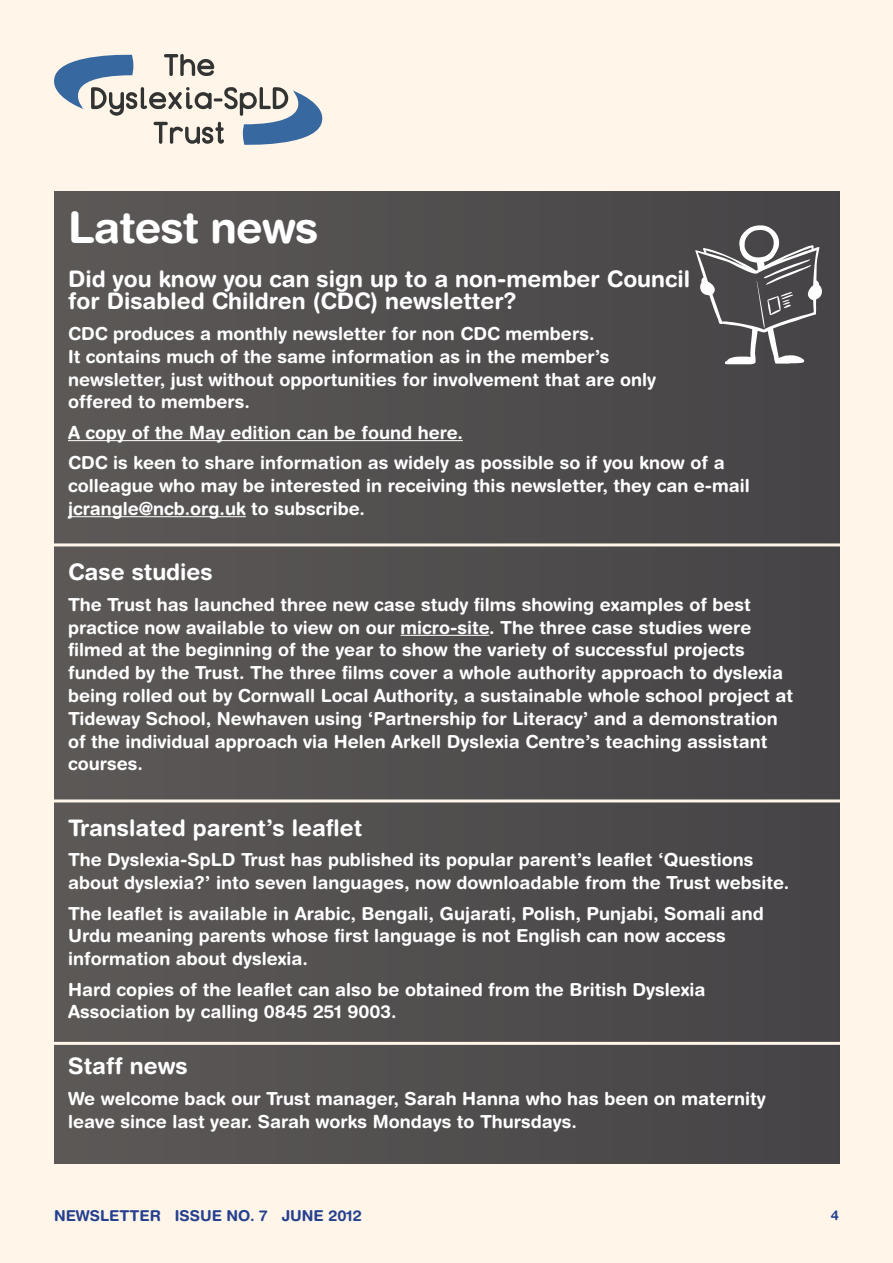
<style>
.page{position:relative;width:893px;height:1263px;background:#fff5e8}
.page>*{position:absolute;margin:0;border:0;box-sizing:border-box;transform-origin:0 0}
.t1{font:700 43.5px "Helvetica Rounded";letter-spacing:-.02em;color:#fff}
.t2{font:700 22.8px/22.8px "Helvetica Rounded";color:#fff}
.t3{font:700 18px/22.8px "Helvetica Rounded";color:#fff}
.t4{font:700 15px "Helvetica Rounded";color:#25408f}
.t5{font:700 13.5px "Helvetica Rounded";color:#25408f}
</style>
<div class="page">
<svg style="left:54px;top:54px;width:269px;height:91px"></svg>
<div style="left:55px;top:191px;width:785px;height:973px;background:#514e4e"></div>
<hr style="left:68px;top:440px;width:395px;height:1px;background:#fff">
<hr style="left:68px;top:516px;width:178px;height:1px;background:#fff">
<hr style="left:401px;top:635px;width:88px;height:1px;background:#fff">
<hr style="left:39px;top:543px;width:815px;height:3px;background:#fff5e8">
<hr style="left:15px;top:799px;width:839px;height:3px;background:#fff5e8">
<hr style="left:31px;top:1042px;width:823px;height:3px;background:#fff5e8">
<svg style="left:695px;top:225px;width:127px;height:139px"></svg>
<h1 class="t1" style="left:68px;top:201px;width:252px">Latest news</h1>
<p class="t2" style="left:68px;top:267px;width:624px">Did you know you can sign up to a non-member Council for Disabled Children (CDC) newsletter?</p>
<p class="t3" style="left:68px;top:322px;width:590px">CDC produces a monthly newsletter for non CDC members.<br>It contains much of the same information as in the member’s newsletter, just without opportunities for involvement that are only offered to members.</p>
<p class="t3" style="left:68px;top:417px;width:658px;line-height:30.5px">A copy of the May edition can be found here.<br>CDC is keen to share information as widely as possible so if you know of a</p>
<p class="t3" style="left:68px;top:474px;width:683px">colleague who may be interested in receiving this newsletter, they can e-mail jcrangle@ncb.org.uk to subscribe.</p>
<p class="t2" style="left:68px;top:560px;width:146px">Case studies</p>
<p class="t3" style="left:68px;top:592px;width:727px">The Trust has launched three new case study films showing examples of best practice now available to view on our micro-site. The three case studies were filmed at the beginning of the year to show the variety of successful projects funded by the Trust. The three films cover a whole authority approach to dyslexia being rolled out by Cornwall Local Authority, a sustainable whole school project at Tideway School, Newhaven using ‘Partnership for Literacy’ and a demonstration of the individual approach via Helen Arkell Dyslexia Centre’s teaching assistant courses.</p>
<p class="t2" style="left:68px;top:816px;width:296px">Translated parent’s leaflet</p>
<p class="t3" style="left:68px;top:848px;width:723px">The Dyslexia-SpLD Trust has published its popular parent’s leaflet ‘Questions about dyslexia?’ into seven languages, now downloadable from the Trust website.</p>
<p class="t3" style="left:68px;top:901px;width:697px">The leaflet is available in Arabic, Bengali, Gujarati, Polish, Punjabi, Somali and<br>Urdu meaning parents whose first language is not English can now access information about dyslexia.</p>
<p class="t3" style="left:68px;top:977px;width:639px">Hard copies of the leaflet can also be obtained from the British Dyslexia<br>Association by calling 0845 251 9003.</p>
<p class="t2" style="left:68px;top:1054px;width:121px">Staff news</p>
<p class="t3" style="left:68px;top:1087px;width:699px">We welcome back our Trust manager, Sarah Hanna who has been on maternity leave since last year. Sarah works Mondays to Thursdays.</p>
<p class="t4" style="left:54px;top:1206px;width:309px">Newsletter Issue No. 7 JUNE 2012</p>
<p class="t5" style="left:831px;top:1206px;width:10px">4</p>
</div>
